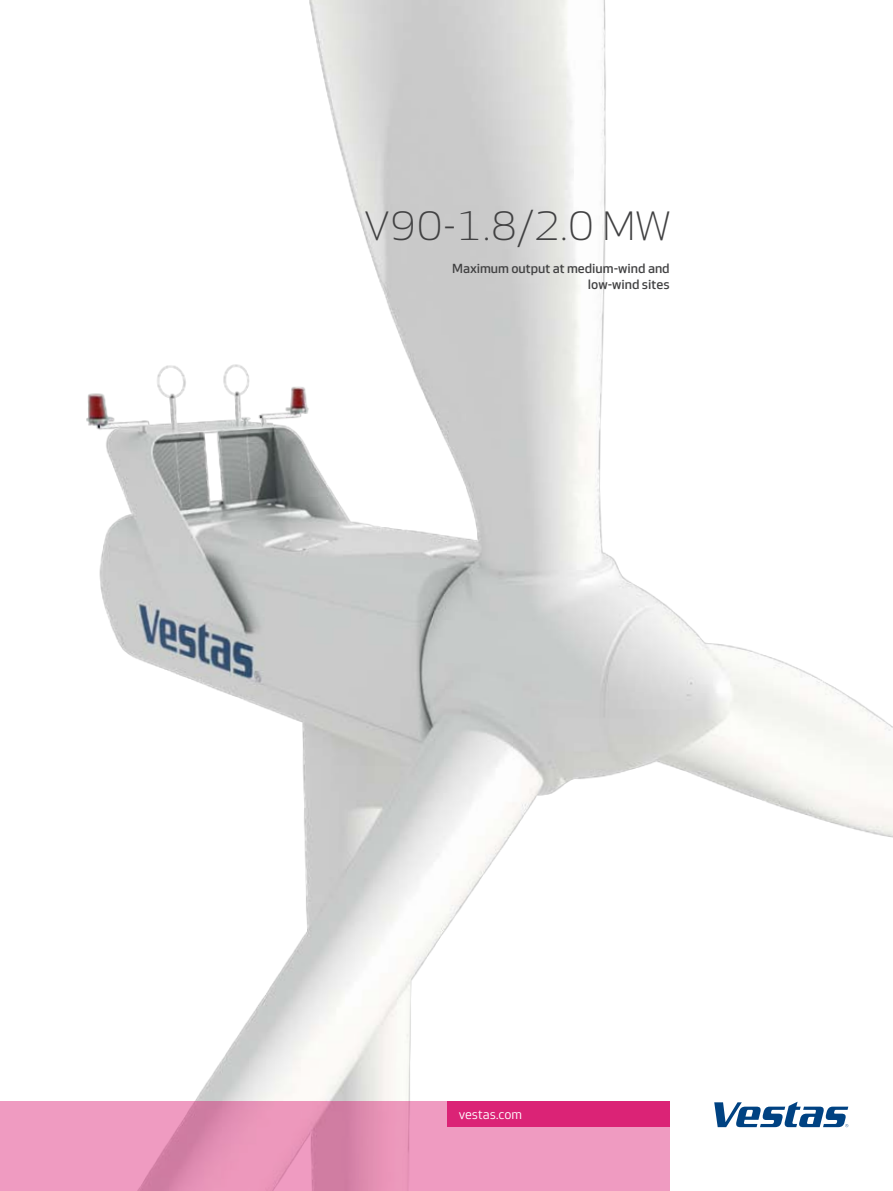
<style>
.page{position:relative;width:893px;height:1191px;background:#fff}
.page>*{position:absolute;margin:0;border:0;box-sizing:border-box;transform-origin:0 0}
.t1{font:42px "Vestas Sans Headline";color:#414142}
.t2{font:500 13.5px/16.5px "Vestas Sans";color:#414142;text-align:right}
.t3{font:13.5px "Vestas Sans";color:#fff}
</style>
<div class="page">
<img style="left:86px;top:0;width:807px;height:1128px">
<svg style="left:0;top:1101px;width:670px;height:90px;background:#e995ba"></svg>
<div style="left:447px;top:1101px;width:223px;height:26px;background:#db2376"></div>
<svg style="left:714px;top:1101px;width:134px;height:26px"></svg>
<h1 class="t1" style="left:364px;top:204px;width:308px">V90-1.8/2.0 MW</h1>
<p class="t2" style="left:452px;top:260px;width:219px">Maximum output at medium-wind and low-wind sites</p>
<p class="t3" style="left:459px;top:1107px;width:65px">vestas.com</p>
</div>
